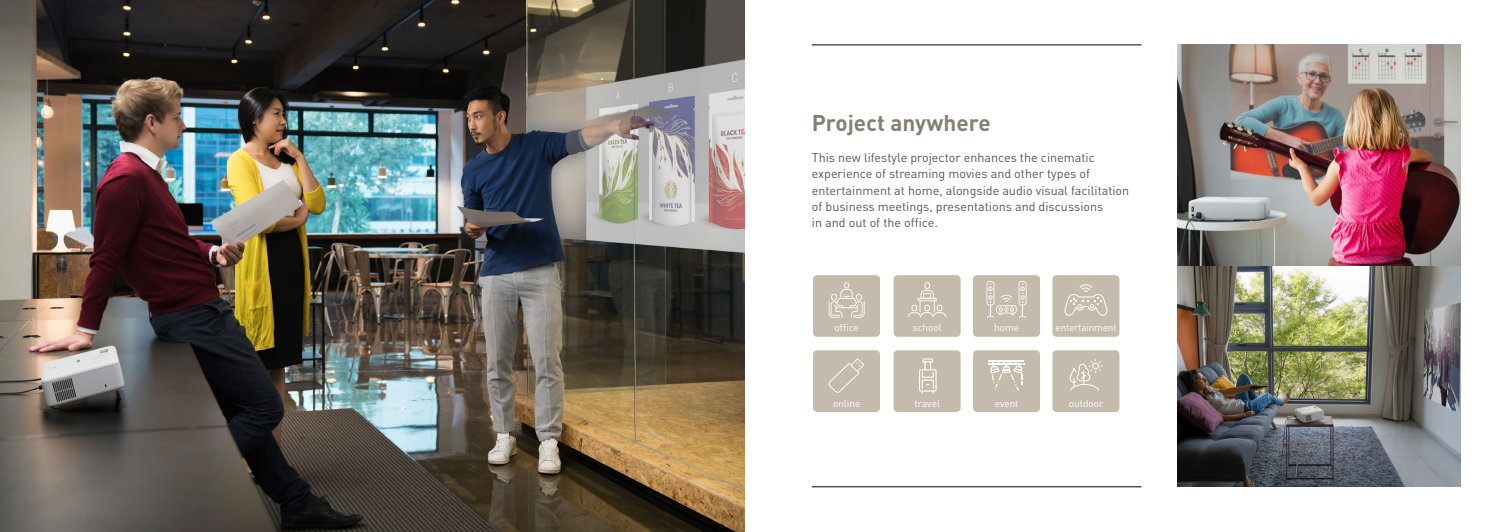
<style>
.page{position:relative;width:1489px;height:532px;background:#fff}
.page>*{position:absolute;margin:0;border:0;box-sizing:border-box;transform-origin:0 0}
.t1{font:700 22.5px "DINOT";color:#868074}
.t2{font:12.5px/16.2px "DINOT";color:#575756}
.t3{font:10px "DINOT";color:#fff}
.t4{font:10px "DINOT";letter-spacing:-.02em;color:#fff}
</style>
<div class="page">
<img style="left:0;top:0;width:744px;height:531px">
<img style="left:1177px;top:45px;width:283px;height:441px">
<div style="left:813px;top:275px;width:67px;height:61px;background:#c4bbac;border-radius:4px"></div>
<div style="left:813px;top:350px;width:67px;height:62px;background:#c4bbac;border-radius:4px"></div>
<div style="left:893px;top:275px;width:67px;height:61px;background:#c4bbac;border-radius:4px"></div>
<div style="left:893px;top:350px;width:67px;height:62px;background:#c4bbac;border-radius:4px"></div>
<div style="left:973px;top:275px;width:66px;height:61px;background:#c4bbac;border-radius:4px"></div>
<div style="left:973px;top:350px;width:66px;height:62px;background:#c4bbac;border-radius:4px"></div>
<div style="left:1052px;top:275px;width:67px;height:61px;background:#c4bbac;border-radius:4px"></div>
<div style="left:1052px;top:350px;width:67px;height:62px;background:#c4bbac;border-radius:4px"></div>
<svg style="left:828px;top:282px;width:36px;height:36px"></svg>
<svg style="left:907px;top:282px;width:39px;height:35px"></svg>
<svg style="left:986px;top:281px;width:40px;height:37px"></svg>
<svg style="left:1064px;top:284px;width:43px;height:31px"></svg>
<svg style="left:828px;top:358px;width:36px;height:34px"></svg>
<hr style="left:988px;top:363px;width:34px;height:1px;background:#fff">
<hr style="left:988px;top:360px;width:36px;height:1px;background:#fff">
<svg style="left:990px;top:361px;width:34px;height:29px"></svg>
<svg style="left:919px;top:358px;width:18px;height:36px"></svg>
<svg style="left:1069px;top:359px;width:34px;height:32px"></svg>
<hr style="left:811px;top:486px;width:330px;height:1px;background:#000">
<hr style="left:811px;top:45px;width:330px;height:1px;background:#000">
<h1 class="t1" style="left:811px;top:105px;width:180px">Project anywhere</h1>
<p class="t2" style="left:811px;top:148px;width:319px">This new lifestyle projector enhances the cinematic experience of streaming movies and other types of entertainment at home, alongside audio visual facilitation of business meetings, presentations and discussions<br>in and out of the office.</p>
<p class="t3" style="left:834px;top:320px;width:26px">office</p>
<p class="t3" style="left:833px;top:395px;width:29px">online</p>
<p class="t3" style="left:912px;top:320px;width:31px">school</p>
<p class="t3" style="left:914px;top:395px;width:27px">travel</p>
<p class="t3" style="left:994px;top:320px;width:27px">home</p>
<p class="t3" style="left:994px;top:395px;width:25px">event</p>
<p class="t4" style="left:1055px;top:320px;width:63px">entertainment</p>
<p class="t3" style="left:1068px;top:395px;width:36px">outdoor</p>
</div>
